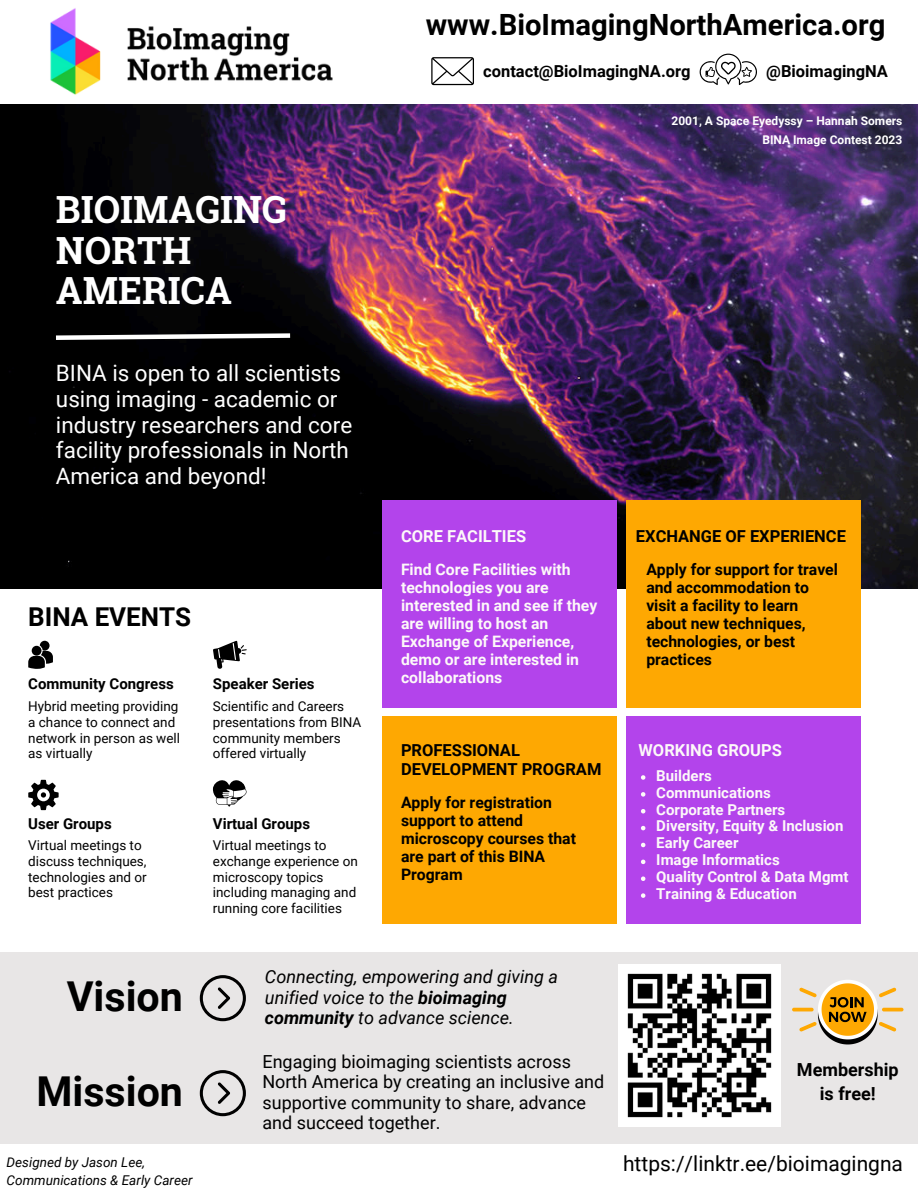
<style>
.page{position:relative;width:918px;height:1188px;background:#fff}
.page>*{position:absolute;margin:0;border:0;box-sizing:border-box;transform-origin:0 0}
.t1{font:700 41.25px "Roboto";color:#000}
.t2{font:700 37.5px/40.5px "Roboto Slab";color:#fff}
.t3{font:700 29.25px "Roboto";color:#000}
.t4{font:700 25.95px "Roboto";color:#000}
.t5{font:22.5px/25.8px "Roboto";color:#fff}
.t6{font:21px "Roboto";color:#000}
.t7{font:18px/20.2px "Roboto";color:#000}
.t8{font:italic 18px/20.2px "Roboto";color:#000}
.t9{font:700 18px/24.8px "Roboto";color:#000;text-align:center}
.t10{font:700 16.5px/19.2px "Roboto";color:#000}
.t11{font:700 16.5px "Roboto";color:#fdf9f9}
.t12{font:700 15.75px/18px "Roboto";color:#000}
.t13{font:700 15.75px/18px "Roboto";color:#fdf9f9}
.t14{font:700 15px/16.8px "Roboto";color:#fdf9f9}
.t15{font:700 15px "Roboto";color:#000}
.t16{font:13.5px/15.8px "Roboto";color:#000}
.t17{font:italic 13.5px/18px "Roboto";color:#000}
.t18{font:700 12px/19px "Roboto";color:#fff;text-align:right}
.s1{font-weight:700}
</style>
<div class="page">
<img style="left:0;top:105px;width:918px;height:483px">
<div style="left:382px;top:501px;width:235px;height:207px;background:#b344eb"></div>
<div style="left:626px;top:501px;width:234px;height:207px;background:#fea802"></div>
<div style="left:0;top:952px;width:918px;height:191px;background:#e8e6e6"></div>
<svg style="left:200px;top:975px;width:46px;height:46px"></svg>
<div style="left:382px;top:716px;width:235px;height:207px;background:#fea802"></div>
<div style="left:626px;top:716px;width:235px;height:207px;background:#b344eb"></div>
<svg style="left:51px;top:331px;width:244px;height:11px"></svg>
<svg style="left:213px;top:780px;width:34px;height:27px"></svg>
<svg style="left:213px;top:641px;width:34px;height:28px"></svg>
<svg style="left:28px;top:780px;width:31px;height:30px"></svg>
<svg style="left:28px;top:641px;width:25px;height:28px"></svg>
<svg style="left:431px;top:57px;width:43px;height:28px"></svg>
<img style="left:618px;top:965px;width:162px;height:162px">
<img style="left:0;top:8px;width:382px;height:115px">
<hr style="left:882px;top:1008px;width:21px;height:3px;background:#fea802;border-radius:2px">
<hr style="left:792px;top:1008px;width:22px;height:3px;background:#fea802;border-radius:2px">
<svg style="left:799px;top:980px;width:97px;height:64px"></svg>
<svg style="left:700px;top:54px;width:57px;height:31px"></svg>
<svg style="left:641px;top:775px;width:4px;height:5px"></svg>
<svg style="left:641px;top:792px;width:4px;height:5px"></svg>
<svg style="left:641px;top:809px;width:4px;height:4px"></svg>
<svg style="left:641px;top:826px;width:4px;height:4px"></svg>
<svg style="left:641px;top:843px;width:4px;height:4px"></svg>
<svg style="left:641px;top:860px;width:4px;height:4px"></svg>
<svg style="left:641px;top:876px;width:4px;height:5px"></svg>
<svg style="left:641px;top:893px;width:4px;height:5px"></svg>
<svg style="left:200px;top:1070px;width:46px;height:46px"></svg>
<h3 class="t3" style="left:426px;top:5px;width:461px">www.BioImagingNorthAmerica.org</h3>
<p class="t10" style="left:483px;top:61px;width:209px">contact@BioImagingNA.org</p>
<p class="t10" style="left:766px;top:61px;width:123px">@BioimagingNA</p>
<h2 class="t2" style="left:56px;top:189px;width:233px">BIOIMAGING<br>NORTH<br>AMERICA</h2>
<p class="t18" style="left:672px;top:110px;width:232px">2001, A Space Eyedyssy – Hannah Somers<br>BINA Image Contest 2023</p>
<h3 class="t5" style="left:56px;top:359px;width:298px">BINA is open to all scientists using imaging - academic or industry researchers and core facility professionals in North<br>America and beyond!</h3>
<h3 class="t4" style="left:28px;top:598px;width:165px">BINA EVENTS</h3>
<p class="t15" style="left:28px;top:673px;width:147px">Community Congress</p>
<p class="t15" style="left:213px;top:673px;width:103px">Speaker Series</p>
<p class="t16" style="left:28px;top:698px;width:153px">Hybrid meeting providing a chance to connect and network in person as well as virtually</p>
<p class="t16" style="left:213px;top:698px;width:150px">Scientific and Careers presentations from BINA community members offered virtually</p>
<p class="t15" style="left:28px;top:813px;width:85px">User Groups</p>
<p class="t15" style="left:213px;top:813px;width:99px">Virtual Groups</p>
<p class="t16" style="left:28px;top:837px;width:120px">Virtual meetings to discuss techniques, technologies and or best practices</p>
<p class="t16" style="left:213px;top:837px;width:146px">Virtual meetings to exchange experience on microscopy topics including managing and running core facilities</p>
<p class="t11" style="left:401px;top:525px;width:127px">CORE FACILTIES</p>
<p class="t13" style="left:401px;top:560px;width:198px">Find Core Facilities with technologies you are interested in and see if they are willing to host an<br>Exchange of Experience, demo or are interested in collaborations</p>
<p class="t10" style="left:401px;top:740px;width:202px">PROFESSIONAL<br>DEVELOPMENT PROGRAM</p>
<p class="t12" style="left:401px;top:793px;width:176px">Apply for registration support to attend microscopy courses that are part of this BINA<br>Program</p>
<h1 class="t1" style="left:67px;top:968px;width:118px">Vision</h1>
<h1 class="t1" style="left:36px;top:1063px;width:148px">Mission</h1>
<p class="t17" style="left:7px;top:1153px;width:187px">Designed by Jason Lee,<br>Communications &amp; Early Career</p>
<h3 class="t8" style="left:265px;top:966px;width:295px">Connecting, empowering and giving a unified voice to the <span class="s1">bioimaging community</span> to advance science.</h3>
<h3 class="t7" style="left:262px;top:1051px;width:343px">Engaging bioimaging scientists across North America by creating an inclusive and supportive community to share, advance and succeed together.</h3>
<p class="t10" style="left:636px;top:526px;width:212px">EXCHANGE OF EXPERIENCE</p>
<p class="t12" style="left:646px;top:560px;width:193px">Apply for support for travel and accommodation to visit a facility to learn about new techniques, technologies, or best practices</p>
<p class="t11" style="left:639px;top:738px;width:145px">WORKING GROUPS</p>
<p class="t14" style="left:656px;top:767px;width:194px">Builders<br>Communications<br>Corporate Partners<br>Diversity, Equity &amp; Inclusion<br>Early Career<br>Image Informatics<br>Quality Control &amp; Data Mgmt<br>Training &amp; Education</p>
<h3 class="t9" style="left:797px;top:1056px;width:103px">Membership is free!</h3>
<h3 class="t6" style="left:623px;top:1148px;width:281px">https://linktr.ee/bioimagingna</h3>
</div>
